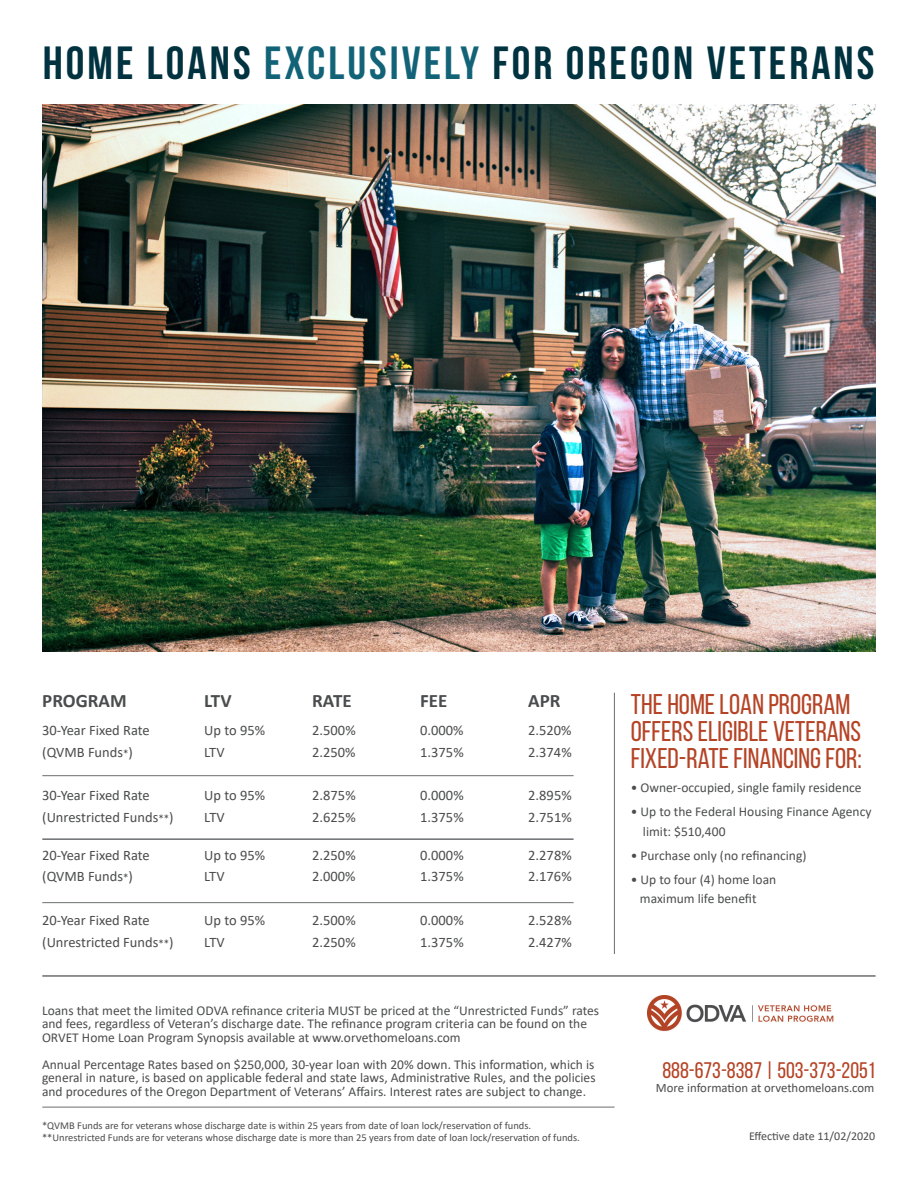
<style>
.page{position:relative;width:918px;height:1188px;background:#fff}
.page>*{position:absolute;margin:0;border:0;box-sizing:border-box;transform-origin:0 0}
.t1{font:700 46.5px "Bebas Neue";letter-spacing:.065em;color:#01323f}
.t2{font:28.5px/27px "Bebas Neue";color:#b54325}
.t3{font:22.5px "Bebas Neue";color:#b54325}
.t4{font:700 19.05px "Calibri";color:#4b4c4d}
.t5{font:14.55px "Calibri";color:#4b4c4d}
.t6{font:13.5px/13.5px "Calibri";color:#4b4c4d}
.t7{font:12.75px "Calibri";color:#4b4c4d}
.t8{font:12px "Calibri";color:#4b4c4d}
.t9{font:10.5px "Calibri";color:#4b4c4d}
.s1{color:#126377}
.s2{font-size:10.8px}
</style>
<div class="page">
<img style="left:42px;top:104px;width:834px;height:548px">
<hr style="left:42px;top:975px;width:834px;height:2px;background:#6c6d70">
<img style="left:647px;top:996px;width:187px;height:35px">
<hr style="left:614px;top:693px;width:1px;height:261px;background:#6c6d70">
<hr style="left:42px;top:775px;width:532px;height:1px;background:#6c6d70">
<hr style="left:42px;top:838px;width:532px;height:2px;background:#6c6d70">
<hr style="left:42px;top:902px;width:532px;height:1px;background:#6c6d70">
<hr style="left:42px;top:1107px;width:573px;height:1px;background:#6c6d70">
<p class="t1" style="left:43px;top:37px;width:833px">HOME LOANS <span class="s1">EXCLUSIVELY</span> FOR OREGON VETERANS</p>
<p class="t4" style="left:42px;top:687px;width:86px">PROGRAM</p>
<p class="t4" style="left:204px;top:687px;width:29px">LTV</p>
<p class="t4" style="left:312px;top:687px;width:41px">RATE</p>
<p class="t4" style="left:420px;top:687px;width:29px">FEE</p>
<p class="t4" style="left:528px;top:687px;width:34px">APR</p>
<p class="t5" style="left:42px;top:721px;width:109px">30-Year Fixed Rate</p>
<p class="t5" style="left:204px;top:721px;width:62px">Up to 95%</p>
<p class="t5" style="left:312px;top:721px;width:45px">2.500%</p>
<p class="t5" style="left:420px;top:721px;width:45px">0.000%</p>
<p class="t5" style="left:528px;top:721px;width:45px">2.520%</p>
<p class="t5" style="left:42px;top:742px;width:92px">(QVMB Funds<span class="s2">*</span>)</p>
<p class="t5" style="left:204px;top:742px;width:22px">LTV</p>
<p class="t5" style="left:312px;top:742px;width:45px">2.250%</p>
<p class="t5" style="left:420px;top:742px;width:45px">1.375%</p>
<p class="t5" style="left:528px;top:742px;width:45px">2.374%</p>
<p class="t5" style="left:42px;top:785px;width:109px">30-Year Fixed Rate</p>
<p class="t5" style="left:204px;top:785px;width:62px">Up to 95%</p>
<p class="t5" style="left:312px;top:785px;width:45px">2.875%</p>
<p class="t5" style="left:420px;top:785px;width:45px">0.000%</p>
<p class="t5" style="left:528px;top:785px;width:45px">2.895%</p>
<p class="t5" style="left:42px;top:807px;width:133px">(Unrestricted Funds<span class="s2">**</span>)</p>
<p class="t5" style="left:204px;top:807px;width:22px">LTV</p>
<p class="t5" style="left:312px;top:807px;width:45px">2.625%</p>
<p class="t5" style="left:420px;top:807px;width:45px">1.375%</p>
<p class="t5" style="left:528px;top:807px;width:45px">2.751%</p>
<p class="t5" style="left:42px;top:845px;width:109px">20-Year Fixed Rate</p>
<p class="t5" style="left:204px;top:845px;width:62px">Up to 95%</p>
<p class="t5" style="left:312px;top:845px;width:45px">2.250%</p>
<p class="t5" style="left:420px;top:845px;width:45px">0.000%</p>
<p class="t5" style="left:528px;top:845px;width:45px">2.278%</p>
<p class="t5" style="left:42px;top:866px;width:92px">(QVMB Funds<span class="s2">*</span>)</p>
<p class="t5" style="left:204px;top:866px;width:22px">LTV</p>
<p class="t5" style="left:312px;top:866px;width:45px">2.000%</p>
<p class="t5" style="left:420px;top:866px;width:45px">1.375%</p>
<p class="t5" style="left:528px;top:866px;width:45px">2.176%</p>
<p class="t5" style="left:42px;top:910px;width:109px">20-Year Fixed Rate</p>
<p class="t5" style="left:204px;top:910px;width:62px">Up to 95%</p>
<p class="t5" style="left:312px;top:910px;width:45px">2.500%</p>
<p class="t5" style="left:420px;top:910px;width:45px">0.000%</p>
<p class="t5" style="left:528px;top:910px;width:45px">2.528%</p>
<p class="t5" style="left:42px;top:932px;width:133px">(Unrestricted Funds<span class="s2">**</span>)</p>
<p class="t5" style="left:204px;top:932px;width:22px">LTV</p>
<p class="t5" style="left:312px;top:932px;width:45px">2.250%</p>
<p class="t5" style="left:420px;top:932px;width:45px">1.375%</p>
<p class="t5" style="left:528px;top:932px;width:45px">2.427%</p>
<p class="t6" style="left:42px;top:1003px;width:559px">Loans that meet the limited ODVA refinance criteria MUST be priced at the “Unrestricted Funds” rates and fees, regardless of Veteran’s discharge date. The refinance program criteria can be found on the<br>ORVET Home Loan Program Synopsis available at www.orvethomeloans.com</p>
<p class="t6" style="left:42px;top:1057px;width:555px;text-align:justify">Annual Percentage Rates based on $250,000, 30-year loan with 20% down. This information, which is general in nature, is based on applicable federal and state laws, Administrative Rules, and the policies and procedures of the Oregon Department of Veterans’ Affairs. Interest rates are subject to change.</p>
<p class="t9" style="left:42px;top:1118px;width:491px">*QVMB Funds are for veterans whose discharge date is within 25 years from date of loan lock/reservation of funds.</p>
<p class="t9" style="left:42px;top:1130px;width:539px">**Unrestricted Funds are for veterans whose discharge date is more than 25 years from date of loan lock/reservation of funds.</p>
<p class="t2" style="left:631px;top:690px;width:233px">THE HOME LOAN PROGRAM<br>OFFERS ELIGIBLE VETERANS<br>FIXED-RATE FINANCING FOR:</p>
<p class="t6" style="left:631px;top:780px;width:232px">• Owner-occupied, single family residence</p>
<p class="t6" style="left:643px;top:801px;width:230px;line-height:19.5px;text-indent:-12px">• Up to the Federal Housing Finance Agency limit: $510,400</p>
<p class="t6" style="left:631px;top:848px;width:177px">• Purchase only (no refinancing)</p>
<p class="t6" style="left:640px;top:869px;width:138px;line-height:19.5px;text-indent:-9px">• Up to four (4) home loan maximum life benefit</p>
<p class="t3" style="left:662px;top:1058px;width:214px">888-673-8387 | 503-373-2051</p>
<p class="t7" style="left:656px;top:1079px;width:220px">More information at orvethomeloans.com</p>
<p class="t8" style="left:749px;top:1127px;width:128px">Effective date 11/02/2020</p>
</div>
